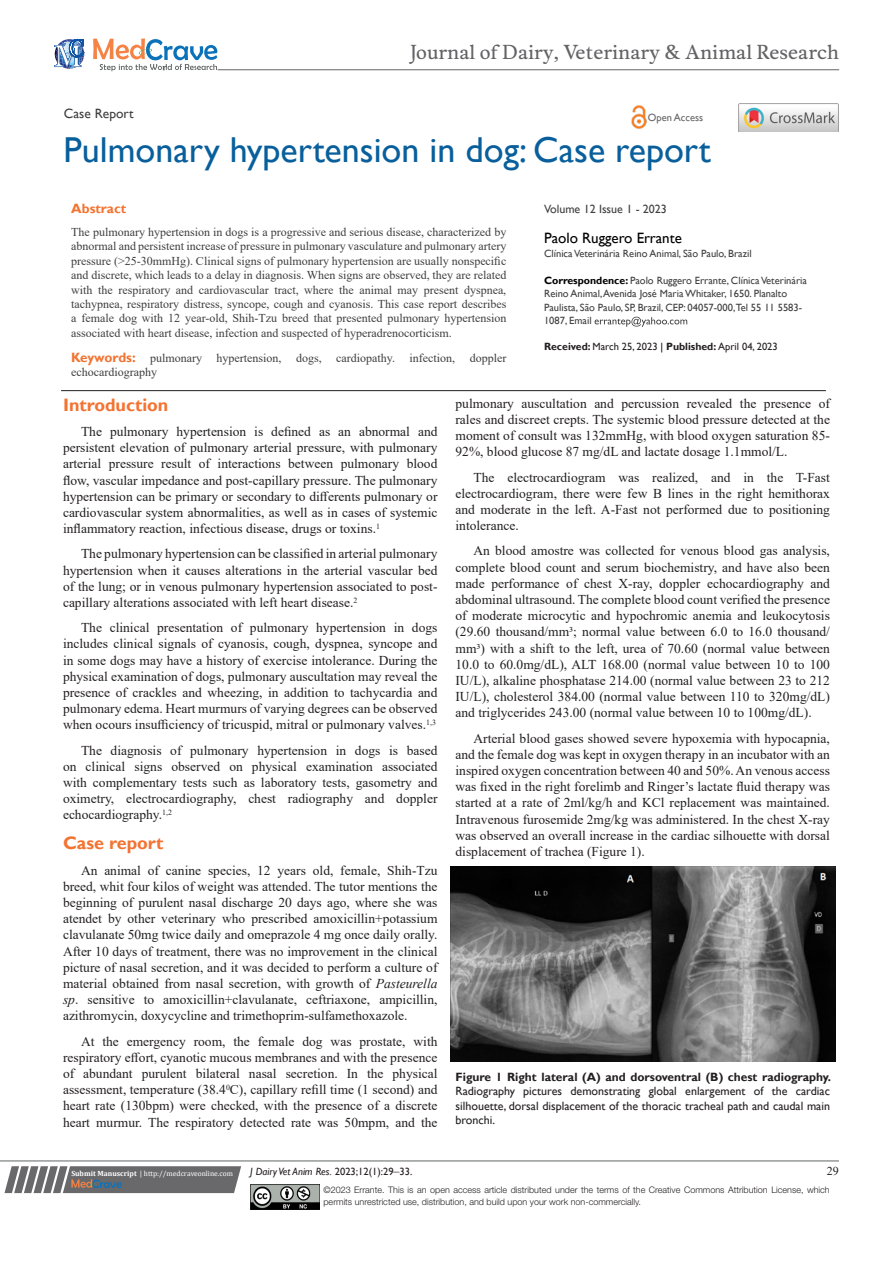
<style>
.page{position:relative;width:893px;height:1263px;background:#fff}
.page>*{position:absolute;margin:0;border:0;box-sizing:border-box;transform-origin:0 0}
.t1{font:36px "Gill Sans";color:#085f9c}
.t2{font:18.6px "Musee";color:#636366}
.List_Paragraph{font:700 18px "Gill Sans";color:#f37331}
.t3{font:15px "Gill Sans";color:#000}
.t4{font:13.5px/16.2px "Times New Roman";color:#231f20;text-align:justify}
.t5{font:13.5px "Gill Sans";color:#3e3e3f}
.t6{font:700 13.5px "Gill Sans";color:#f37331}
.t7{font:12px/14.4px "Times New Roman";color:#3e3e3f;text-align:justify}
.t8{font:12px/14.4px "Gill Sans";color:#231f20;text-align:justify}
.t9{font:12px "Gill Sans";color:#3e3e3f}
.t10{font:12px "Times New Roman";color:#231f20}
.t11{font:10.5px/13.5px "Gill Sans";color:#3e3e3f}
.t12{font:10.5px "Gill Sans";color:#231f20}
.t13{font:italic 10.5px "Gill Sans";color:#231f20}
.t14{font:10.5px "Gill Sans";color:#636366}
.t15{font:300 9px/12px "Helvetica Neue LT Std";color:#231f20}
.t16{font:7.5px "Cambria";color:#fff}
.s1{font-weight:700;color:#000}
.s2{font-weight:700}
.s3{color:#000}
.s4{font-family:"Gill Sans";font-weight:700;font-size:13.5px;color:#f37331}
.s5{font-style:italic}
.s6{font-style:normal}
.s7{font-family:"Times New Roman";font-style:normal;font-size:12px}
</style>
<div class="page">
<svg style="left:4px;top:1166px;width:237px;height:27px;background:#78787a"></svg>
<hr style="left:0;top:1161px;width:839px;height:1px;background:#626465">
<hr style="left:61px;top:390px;width:765px;height:1px;background:#231f20">
<img style="left:250px;top:1185px;width:69px;height:24px">
<svg style="left:595px;top:317px;width:92px;height:10px"></svg>
<svg style="left:54px;top:39px;width:30px;height:30px"></svg>
<svg style="left:93px;top:38px;width:124px;height:33px"></svg>
<hr style="left:218px;top:70px;width:621px;height:1px;background:#626465">
<img style="left:631px;top:105px;width:16px;height:24px">
<img style="left:739px;top:104px;width:99px;height:28px">
<img style="left:450px;top:866px;width:385px;height:195px">
<p class="t2" style="left:410px;top:41px;width:431px">Journal of Dairy, Veterinary &amp; Animal Research</p>
<p class="t5" style="left:64px;top:105px;width:71px">Case Report</p>
<p class="t14" style="left:648px;top:112px;width:57px">Open Access</p>
<p class="t1" style="left:64px;top:129px;width:649px">Pulmonary hypertension in dog: Case report</p>
<p class="t9" style="left:544px;top:202px;width:124px">Volume 12 Issue 1 - 2023</p>
<p class="t3" style="left:544px;top:230px;width:139px">Paolo Ruggero Errante</p>
<p class="t11" style="left:544px;top:247px;width:209px">Clínica Veterinária Reino Animal, São Paulo, Brazil</p>
<p class="t11" style="left:544px;top:274px;width:264px"><span class="s1">Correspondence:</span> Paolo Ruggero Errante, Clínica Veterinária Reino Animal, Avenida José Maria Whitaker, 1650. Planalto Paulista, São Paulo, SP, Brazil, CEP: 04057-000,Tel 55 11 5583- 1087, Email</p>
<p class="t12" style="left:544px;top:340px;width:235px"><span class="s2">Received:</span> March 25, 2023 <span class="s3">|</span> <span class="s2">Published:</span> April 04, 2023</p>
<p class="t6" style="left:71px;top:200px;width:57px">Abstract</p>
<p class="t7" style="left:71px;top:224px;width:437px">The pulmonary hypertension in dogs is a progressive and serious disease, characterized by abnormal and persistent increase of pressure in pulmonary vasculature and pulmonary artery pressure (&gt;25-30mmHg). Clinical signs of pulmonary hypertension are usually nonspecific and discrete, which leads to a delay in diagnosis. When signs are observed, they are related with the respiratory and cardiovascular tract, where the animal may present dyspnea, tachypnea, respiratory distress, syncope, cough and cyanosis. This case report describes a female dog with 12 year-old, Shih-Tzu breed that presented pulmonary hypertension associated with heart disease, infection and suspected of hyperadrenocorticism.</p>
<p class="t7" style="left:71px;top:350px;width:437px"><span class="s4">Keywords:</span> pulmonary hypertension, dogs, cardiopathy. infection, doppler echocardiography</p>
<p class="List_Paragraph" style="left:63px;top:394px;width:107px">Introduction</p>
<p class="t4" style="left:63px;top:423px;width:376px;text-indent:18px">The pulmonary hypertension is defined as an abnormal and persistent elevation of pulmonary arterial pressure, with pulmonary arterial pressure result of interactions between pulmonary blood flow, vascular impedance and post-capillary pressure. The pulmonary hypertension can be primary or secondary to differents pulmonary or cardiovascular system abnormalities, as well as in cases of systemic inflammatory reaction, infectious disease, drugs or toxins.<sup>1</sup></p>
<p class="t4" style="left:63px;top:545px;width:376px;text-indent:18px">The pulmonary hypertension can be classified in arterial pulmonary hypertension when it causes alterations in the arterial vascular bed of the lung; or in venous pulmonary hypertension associated to post&shy;capillary alterations associated with left heart disease.<sup>2</sup></p>
<p class="t4" style="left:63px;top:619px;width:376px;text-indent:18px">The clinical presentation of pulmonary hypertension in dogs includes clinical signals of cyanosis, cough, dyspnea, syncope and in some dogs may have a history of exercise intolerance. During the physical examination of dogs, pulmonary auscultation may reveal the presence of crackles and wheezing, in addition to tachycardia and pulmonary edema. Heart murmurs of varying degrees can be observed when ocours insufficiency of tricuspid, mitral or pulmonary valves.<sup>1,3</sup></p>
<p class="t4" style="left:63px;top:742px;width:376px;text-indent:18px">The diagnosis of pulmonary hypertension in dogs is based on clinical signs observed on physical examination associated with complementary tests such as laboratory tests, gasometry and oximetry, electrocardiography, chest radiography and doppler echocardiography.<sup>1,2</sup></p>
<p class="List_Paragraph" style="left:63px;top:832px;width:102px">Case report</p>
<p class="t4" style="left:63px;top:862px;width:376px;text-indent:18px">An animal of canine species, 12 years old, female, Shih-Tzu breed, whit four kilos of weight was attended. The tutor mentions the beginning of purulent nasal discharge 20 days ago, where she was atendet by other veterinary who prescribed amoxicillin+potassium clavulanate 50mg twice daily and omeprazole 4 mg once daily orally.<br>After 10 days of treatment, there was no improvement in the clinical picture of nasal secretion, and it was decided to perform a culture of material obtained from nasal secretion, with growth of <span class="s5">Pasteurella sp</span>. sensitive to amoxicillin+clavulanate, ceftriaxone, ampicillin, azithromycin, doxycycline and trimethoprim-sulfamethoxazole.</p>
<p class="t4" style="left:63px;top:1033px;width:376px;text-indent:18px">At the emergency room, the female dog was prostate, with respiratory effort, cyanotic mucous membranes and with the presence of abundant purulent bilateral nasal secretion. In the physical assessment, temperature (38.4<sup>0</sup>C), capillary refill time (1 second) and heart rate (130bpm) were checked, with the presence of a discrete heart murmur. The respiratory detected rate was 50mpm, and the</p>
<p class="t4" style="left:455px;top:395px;width:376px">pulmonary auscultation and percussion revealed the presence of rales and discreet crepts. The systemic blood pressure detected at the moment of consult was 132mmHg, with blood oxygen saturation 85- 92%, blood glucose 87 mg/dL and lactate dosage 1.1mmol/L.</p>
<p class="t4" style="left:455px;top:468px;width:376px;text-indent:18px">The electrocardiogram was realized, and in the T-Fast electrocardiogram, there were few B lines in the right hemithorax and moderate in the left. A-Fast not performed due to positioning intolerance.</p>
<p class="t4" style="left:455px;top:542px;width:376px;text-indent:18px">An blood amostre was collected for venous blood gas analysis, complete blood count and serum biochemistry, and have also been made performance of chest X-ray, doppler echocardiography and abdominal ultrasound. The complete blood count verified the presence of moderate microcytic and hypochromic anemia and leukocytosis (29.60 thousand/mm³; normal value between 6.0 to 16.0 thousand/ mm³) with a shift to the left, urea of 70.60 (normal value between 10.0 to 60.0mg/dL), ALT 168.00 (normal value between 10 to 100<br>IU/L), alkaline phosphatase 214.00 (normal value between 23 to 212<br>IU/L), cholesterol 384.00 (normal value between 110 to 320mg/dL) and triglycerides 243.00 (normal value between 10 to 100mg/dL).</p>
<p class="t4" style="left:455px;top:729px;width:376px;text-indent:18px">Arterial blood gases showed severe hypoxemia with hypocapnia, and the female dog was kept in oxygen therapy in an incubator with an inspired oxygen concentration between 40 and 50%. An venous access was fixed in the right forelimb and Ringer’s lactate fluid therapy was started at a rate of 2ml/kg/h and KCl replacement was maintained.<br>Intravenous furosemide 2mg/kg was administered. In the chest X-ray was observed an overall increase in the cardiac silhouette with dorsal displacement of trachea (Figure 1).</p>
<p class="t8" style="left:455px;top:1070px;width:377px"><span class="s2">Figure 1 Right lateral (A) and dorsoventral (B) chest radiography.<br></span>Radiography pictures demonstrating global enlargement of the cardiac silhouette, dorsal displacement of the thoracic tracheal path and caudal main bronchi.</p>
<p class="t16" style="left:71px;top:1169px;width:163px"><span class="s2">Submit Manuscript</span> | http://medcraveonline.com</p>
<p class="t13" style="left:250px;top:1165px;width:164px">J Dairy Vet Anim Res. <span class="s6">2023;12(1):29</span><span class="s7">‒</span><span class="s6">33.</span></p>
<p class="t10" style="left:827px;top:1162px;width:13px">29</p>
<p class="t15" style="left:323px;top:1183px;width:508px">©2023 Errante. This is an open access article distributed under the terms of the Creative Commons Attribution License, which permits unrestricted use, distribution, and build upon your work non-commercially.</p>
</div>
